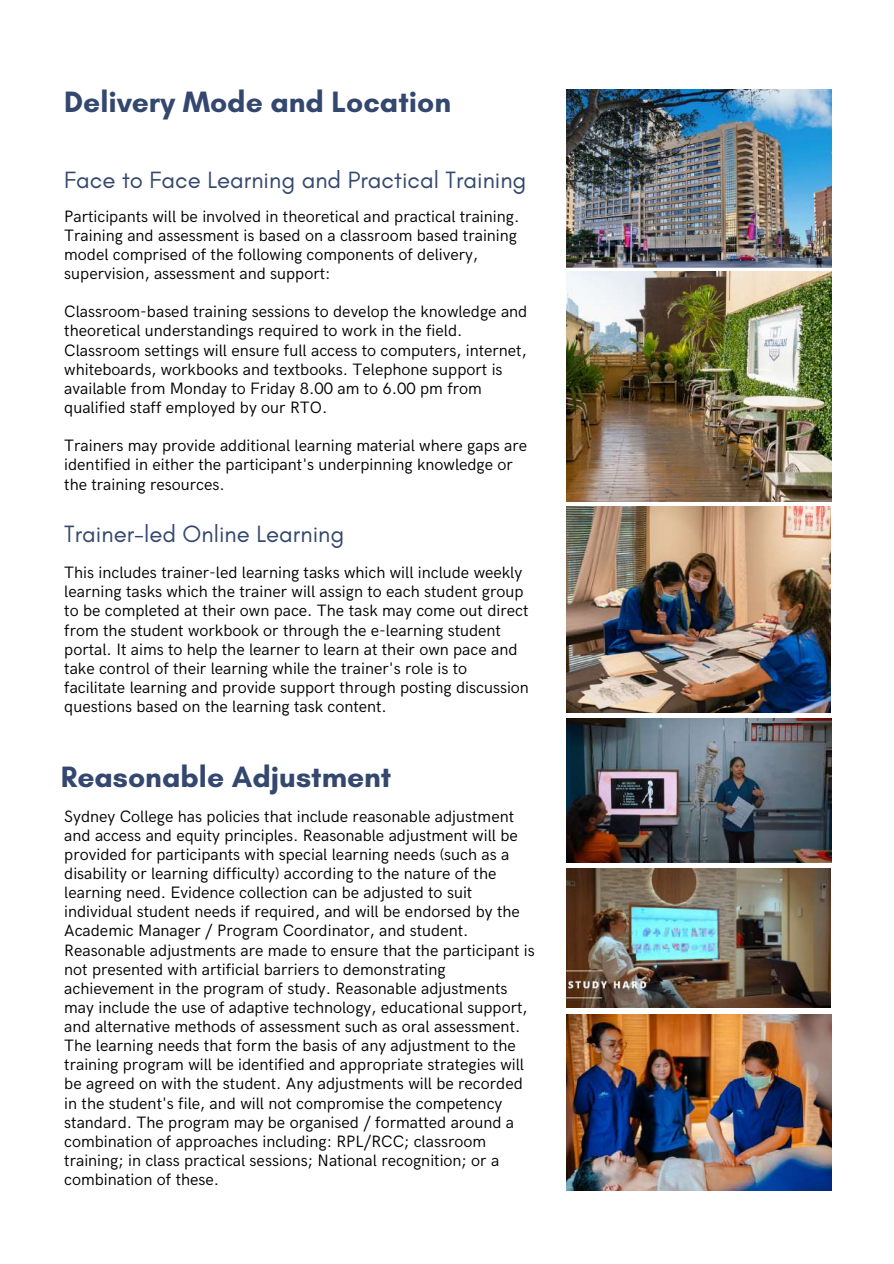
<style>
.page{position:relative;width:894px;height:1264px;background:#fff}
.page>*{position:absolute;margin:0;border:0;box-sizing:border-box;transform-origin:0 0}
.t1{font:700 30px "Glacial Indifference";color:#34476e}
.t2{font:24px "Glacial Indifference";color:#34476e}
.t3{font:16.5px/19.2px "HK Grotesk";color:#000}
</style>
<div class="page">
<img style="left:566px;top:89px;width:265px;height:178px">
<img style="left:566px;top:271px;width:265px;height:231px">
<img style="left:566px;top:506px;width:264px;height:206px">
<img style="left:566px;top:1014px;width:265px;height:176px">
<img style="left:566px;top:868px;width:264px;height:139px">
<img style="left:566px;top:718px;width:265px;height:144px">
<h1 class="t1" style="left:64px;top:84px;width:388px">Delivery Mode and Location</h1>
<h2 class="t2" style="left:64px;top:165px;width:463px">Face to Face Learning and Practical Training</h2>
<p class="t3" style="left:64px;top:207px;width:456px">Participants will be involved in theoretical and practical training.<br>Training and assessment is based on a classroom based training model comprised of the following components of delivery, supervision, assessment and support:</p>
<p class="t3" style="left:64px;top:303px;width:464px">Classroom-based training sessions to develop the knowledge and theoretical understandings required to work in the field.<br>Classroom settings will ensure full access to computers, internet, whiteboards, workbooks and textbooks. Telephone support is available from Monday to Friday 8.00 am to 6.00 pm from qualified staff employed by our RTO.</p>
<p class="t3" style="left:64px;top:436px;width:464px">Trainers may provide additional learning material where gaps are identified in either the participant's underpinning knowledge or the training resources.</p>
<h2 class="t2" style="left:64px;top:519px;width:281px">Trainer-led Online Learning</h2>
<p class="t3" style="left:64px;top:563px;width:466px">This includes trainer-led learning tasks which will include weekly learning tasks which the trainer will assign to each student group to be completed at their own pace. The task may come out direct from the student workbook or through the e-learning student portal. It aims to help the learner to learn at their own pace and take control of their learning while the trainer's role is to facilitate learning and provide support through posting discussion questions based on the learning task content.</p>
<h1 class="t1" style="left:61px;top:758px;width:332px">Reasonable Adjustment</h1>
<p class="t3" style="left:64px;top:807px;width:472px">Sydney College has policies that include reasonable adjustment and access and equity principles. Reasonable adjustment will be provided for participants with special learning needs (such as a disability or learning difficulty) according to the nature of the learning need. Evidence collection can be adjusted to suit individual student needs if required, and will be endorsed by the Academic Manager / Program Coordinator, and student.<br>Reasonable adjustments are made to ensure that the participant is not presented with artificial barriers to demonstrating achievement in the program of study. Reasonable adjustments may include the use of adaptive technology, educational support, and alternative methods of assessment such as oral assessment.<br>The learning needs that form the basis of any adjustment to the training program will be identified and appropriate strategies will be agreed on with the student. Any adjustments will be recorded in the student's file, and will not compromise the competency standard. The program may be organised / formatted around a combination of approaches including: RPL/RCC; classroom training; in class practical sessions; National recognition; or a combination of these.</p>
</div>
